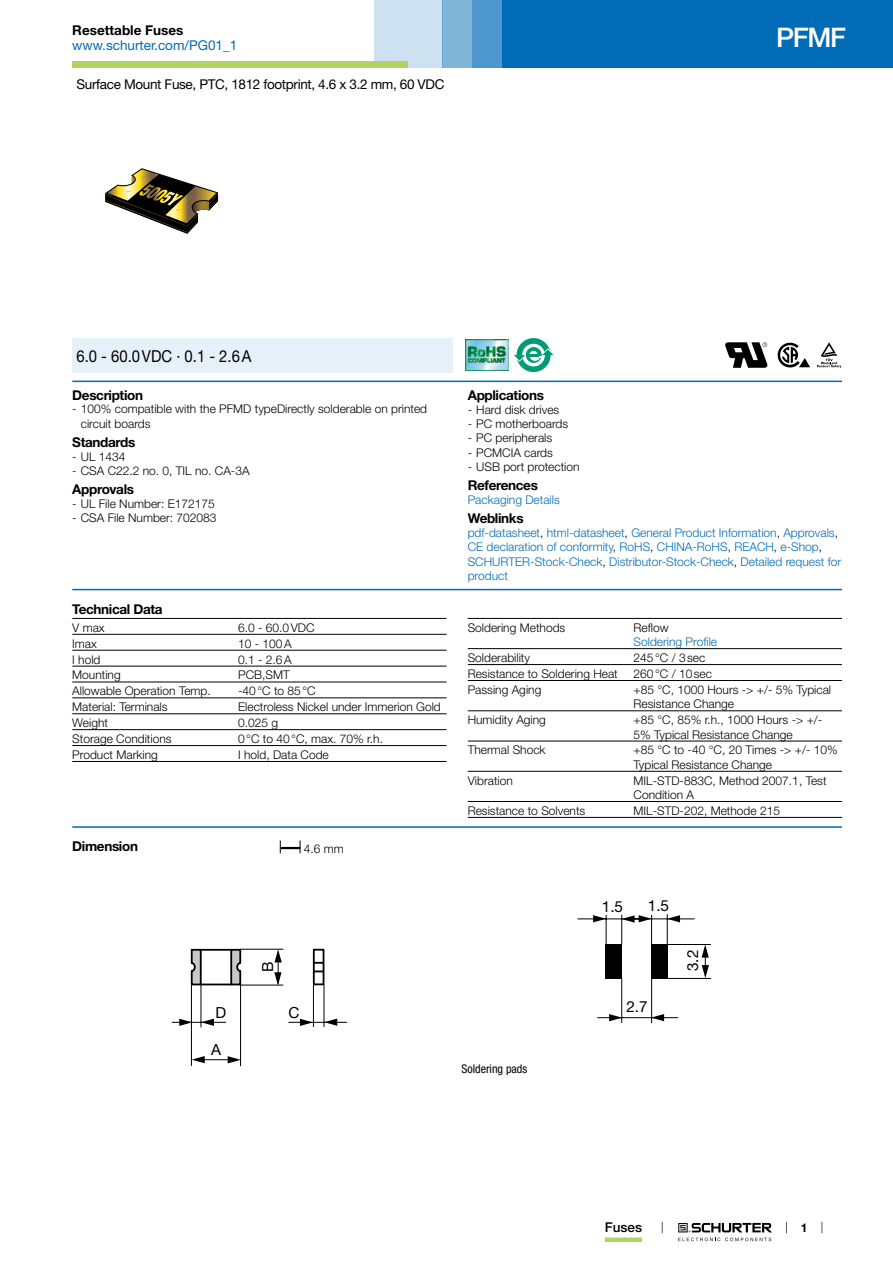
<style>
.page{position:relative;width:893px;height:1263px;background:#fff}
.page>*{position:absolute;margin:0;border:0;box-sizing:border-box;transform-origin:0 0}
.t1{font:500 27px "Helvetica Neue LT";color:#fff}
.t2{font:16.5px "Helvetica Neue LT";color:#000;scale:.9 1}
.t3{font:15.3px "Helvetica Neue LT";color:#000}
.t4{font:700 13.5px "Helvetica Neue LT";letter-spacing:-.025em;color:#000}
.t5{font:13.5px "Helvetica Neue LT";letter-spacing:-.025em;color:#000}
.t6{font:13.5px "Helvetica Neue LT";color:#006bb6}
.t7{font:700 13.5px "Helvetica Neue LT";color:#000}
.t8{font:500 13.5px "Helvetica Neue LT";color:#000}
.t9{font:300 12px/14.4px "Helvetica Neue LT";color:#000}
.t10{font:300 12px/14.4px "Helvetica Neue LT";color:#006bb6}
.t11{font:condensed 12px "Helvetica Neue LT";color:#000}
.t12{font:700 12px "Helvetica Neue LT";color:#000}
.s1{color:#000}
</style>
<div class="page">
<svg style="left:678px;top:1223px;width:94px;height:18px"></svg>
<div style="left:502px;top:0;width:391px;height:68px;background:#006bb6"></div>
<div style="left:442px;top:0;width:30px;height:68px;background:#80b5da"></div>
<div style="left:472px;top:0;width:30px;height:68px;background:#4d97cc"></div>
<div style="left:374px;top:0;width:68px;height:68px;background:#cde1f0"></div>
<div style="left:72px;top:62px;width:336px;height:6px;background:#b0d361"></div>
<div style="left:605px;top:1237px;width:37px;height:5px;background:#b0d361"></div>
<svg style="left:105px;top:168px;width:113px;height:66px"></svg>
<img style="left:466px;top:339px;width:42px;height:32px">
<svg style="left:517px;top:338px;width:34px;height:34px"></svg>
<svg style="left:522px;top:344px;width:23px;height:22px"></svg>
<svg style="left:514px;top:347px;width:40px;height:15px"></svg>
<svg style="left:725px;top:342px;width:42px;height:26px"></svg>
<svg style="left:777px;top:342px;width:24px;height:26px"></svg>
<svg style="left:778px;top:343px;width:32px;height:24px"></svg>
<svg style="left:817px;top:342px;width:24px;height:26px"></svg>
<div style="left:72px;top:338px;width:381px;height:34px;background:#e6f0f8"></div>
<hr style="left:72px;top:381px;width:770px;height:1px;background:#006bb6">
<hr style="left:72px;top:589px;width:770px;height:1px;background:#006bb6">
<hr style="left:72px;top:618px;width:374px;height:1px;background:#000">
<hr style="left:72px;top:634px;width:374px;height:1px;background:#000">
<hr style="left:72px;top:650px;width:374px;height:1px;background:#000">
<hr style="left:72px;top:666px;width:374px;height:1px;background:#000">
<hr style="left:72px;top:682px;width:374px;height:1px;background:#000">
<hr style="left:72px;top:697px;width:374px;height:1px;background:#000">
<hr style="left:72px;top:713px;width:374px;height:1px;background:#000">
<hr style="left:72px;top:729px;width:374px;height:1px;background:#000">
<hr style="left:72px;top:745px;width:374px;height:1px;background:#000">
<hr style="left:72px;top:761px;width:374px;height:1px;background:#000">
<hr style="left:468px;top:618px;width:374px;height:1px;background:#000">
<hr style="left:468px;top:648px;width:374px;height:1px;background:#000">
<hr style="left:468px;top:664px;width:374px;height:1px;background:#000">
<hr style="left:468px;top:680px;width:374px;height:1px;background:#000">
<hr style="left:468px;top:710px;width:374px;height:1px;background:#000">
<hr style="left:468px;top:741px;width:374px;height:1px;background:#000">
<hr style="left:468px;top:771px;width:374px;height:1px;background:#000">
<hr style="left:468px;top:801px;width:374px;height:1px;background:#000">
<hr style="left:468px;top:817px;width:374px;height:1px;background:#000">
<hr style="left:72px;top:826px;width:770px;height:2px;background:#006bb6">
<svg style="left:280px;top:840px;width:21px;height:13px"></svg>
<hr style="left:172px;top:1022px;width:54px;height:1px;background:#000">
<hr style="left:195px;top:1059px;width:37px;height:1px;background:#000">
<hr style="left:240px;top:984px;width:1px;height:82px;background:#000">
<hr style="left:289px;top:1022px;width:58px;height:1px;background:#000">
<hr style="left:324px;top:985px;width:1px;height:42px;background:#000">
<hr style="left:313px;top:985px;width:1px;height:41px;background:#000">
<hr style="left:201px;top:985px;width:1px;height:42px;background:#000">
<hr style="left:191px;top:985px;width:1px;height:80px;background:#000">
<svg style="left:192px;top:1056px;width:13px;height:7px"></svg>
<svg style="left:324px;top:1018px;width:13px;height:8px"></svg>
<svg style="left:300px;top:1019px;width:13px;height:7px"></svg>
<svg style="left:201px;top:1019px;width:13px;height:7px"></svg>
<svg style="left:179px;top:1019px;width:13px;height:7px"></svg>
<svg style="left:228px;top:1056px;width:13px;height:7px"></svg>
<svg style="left:190px;top:948px;width:135px;height:38px"></svg>
<div style="left:606px;top:944px;width:16px;height:35px;background:#000"></div>
<div style="left:651px;top:944px;width:17px;height:35px;background:#000"></div>
<hr style="left:665px;top:944px;width:46px;height:1px;background:#000">
<hr style="left:667px;top:978px;width:44px;height:1px;background:#000">
<hr style="left:621px;top:978px;width:1px;height:45px;background:#000">
<hr style="left:651px;top:978px;width:1px;height:45px;background:#000">
<hr style="left:598px;top:1017px;width:80px;height:1px;background:#000">
<hr style="left:606px;top:915px;width:1px;height:30px;background:#000">
<hr style="left:578px;top:918px;width:61px;height:1px;background:#000">
<hr style="left:667px;top:914px;width:1px;height:30px;background:#000">
<hr style="left:635px;top:918px;width:59px;height:1px;background:#000">
<svg style="left:651px;top:1014px;width:13px;height:7px"></svg>
<svg style="left:609px;top:1014px;width:13px;height:7px"></svg>
<svg style="left:702px;top:945px;width:7px;height:33px"></svg>
<svg style="left:593px;top:915px;width:13px;height:7px"></svg>
<svg style="left:667px;top:915px;width:13px;height:7px"></svg>
<svg style="left:621px;top:915px;width:31px;height:29px"></svg>
<p class="t7" style="left:72px;top:22px;width:113px">Resettable Fuses</p>
<p class="t6" style="left:72px;top:37px;width:166px">www.schurter.com/PG01_1</p>
<p class="t5" style="left:77px;top:76px;width:369px">Surface Mount Fuse, PTC, 1812 footprint, 4.6 x 3.2 mm, 60 VDC</p>
<h1 class="t1" style="left:776px;top:21px;width:71px">PFMF</h1>
<h2 class="t2" style="left:77px;top:346px;width:196px">6.0 - 60.0VDC · 0.1 - 2.6A</h2>
<p class="t4" style="left:72px;top:386px;width:72px">Description</p>
<p class="t9" style="left:81px;top:402px;width:348px;text-indent:-9px">- 100% compatible with the PFMD typeDirectly solderable on printed circuit boards</p>
<p class="t4" style="left:72px;top:434px;width:65px">Standards</p>
<p class="t9" style="left:72px;top:449px;width:55px">- UL 1434</p>
<p class="t9" style="left:72px;top:463px;width:179px">- CSA C22.2 no. 0, TIL no. CA-3A</p>
<p class="t4" style="left:72px;top:481px;width:63px">Approvals</p>
<p class="t9" style="left:72px;top:496px;width:144px">- UL File Number: E172175</p>
<p class="t9" style="left:72px;top:510px;width:146px">- CSA File Number: 702083</p>
<p class="t4" style="left:72px;top:600px;width:92px">Technical Data</p>
<p class="t9" style="left:72px;top:620px;width:34px">V max</p>
<p class="t9" style="left:238px;top:620px;width:78px">6.0 - 60.0VDC</p>
<p class="t9" style="left:72px;top:636px;width:26px">Imax</p>
<p class="t9" style="left:238px;top:636px;width:55px">10 - 100A</p>
<p class="t9" style="left:72px;top:652px;width:30px">I hold</p>
<p class="t9" style="left:238px;top:652px;width:55px">0.1 - 2.6A</p>
<p class="t9" style="left:72px;top:668px;width:50px">Mounting</p>
<p class="t9" style="left:238px;top:668px;width:53px">PCB,SMT</p>
<p class="t9" style="left:72px;top:684px;width:140px">Allowable Operation Temp.</p>
<p class="t9" style="left:238px;top:684px;width:79px">-40°C to 85°C</p>
<p class="t9" style="left:72px;top:699px;width:97px">Material: Terminals</p>
<p class="t9" style="left:238px;top:699px;width:204px">Electroless Nickel under Immerion Gold</p>
<p class="t9" style="left:72px;top:715px;width:37px">Weight</p>
<p class="t9" style="left:238px;top:715px;width:42px">0.025 g</p>
<p class="t9" style="left:72px;top:731px;width:101px">Storage Conditions</p>
<p class="t9" style="left:238px;top:731px;width:146px">0°C to 40°C, max. 70% r.h.</p>
<p class="t9" style="left:72px;top:747px;width:87px">Product Marking</p>
<p class="t9" style="left:238px;top:747px;width:92px">I hold, Data Code</p>
<p class="t4" style="left:72px;top:838px;width:67px">Dimension</p>
<p class="t9" style="left:304px;top:841px;width:42px">4.6 mm</p>
<p class="t3" style="left:258px;top:972px;width:12px;rotate:-90deg">B</p>
<p class="t3" style="left:216px;top:1003px;width:12px">D</p>
<p class="t3" style="left:288px;top:1003px;width:13px">C</p>
<p class="t3" style="left:211px;top:1040px;width:11px">A</p>
<p class="t4" style="left:468px;top:387px;width:78px">Applications</p>
<p class="t9" style="left:468px;top:402px;width:93px">- Hard disk drives</p>
<p class="t9" style="left:468px;top:416px;width:102px">- PC motherboards</p>
<p class="t9" style="left:468px;top:431px;width:86px">- PC peripherals</p>
<p class="t9" style="left:468px;top:445px;width:87px">- PCMCIA cards</p>
<p class="t9" style="left:468px;top:460px;width:113px">- USB port protection</p>
<p class="t4" style="left:468px;top:477px;width:72px">References</p>
<p class="t10" style="left:468px;top:492px;width:94px">Packaging Details</p>
<p class="t4" style="left:468px;top:510px;width:57px">Weblinks</p>
<p class="t10" style="left:468px;top:525px;width:375px">pdf-datasheet<span class="s1">,</span> html-datasheet<span class="s1">,</span> General Product Information<span class="s1">,</span> Approvals<span class="s1">, </span>CE declaration of conformity<span class="s1">,</span> RoHS<span class="s1">,</span> CHINA-RoHS<span class="s1">,</span> REACH<span class="s1">,</span> e-Shop<span class="s1">, </span>SCHURTER-Stock-Check<span class="s1">,</span> Distributor-Stock-Check<span class="s1">,</span> Detailed request for product</p>
<p class="t9" style="left:468px;top:620px;width:99px">Soldering Methods</p>
<p class="t9" style="left:634px;top:620px;width:37px">Reflow</p>
<p class="t10" style="left:634px;top:634px;width:85px">Soldering Profile</p>
<p class="t9" style="left:468px;top:650px;width:64px">Solderability</p>
<p class="t9" style="left:634px;top:650px;width:73px">245°C / 3sec</p>
<p class="t9" style="left:468px;top:666px;width:152px">Resistance to Soldering Heat</p>
<p class="t9" style="left:634px;top:666px;width:80px">260°C / 10sec</p>
<p class="t9" style="left:468px;top:682px;width:75px">Passing Aging</p>
<p class="t9" style="left:634px;top:682px;width:199px">+85 °C, 1000 Hours -&gt; +/- 5% Typical<br>Resistance Change</p>
<p class="t9" style="left:468px;top:712px;width:80px">Humidity Aging</p>
<p class="t9" style="left:634px;top:712px;width:190px">+85 °C, 85% r.h., 1000 Hours -&gt; +/-<br>5% Typical Resistance Change</p>
<p class="t9" style="left:468px;top:743px;width:79px">Thermal Shock</p>
<p class="t9" style="left:634px;top:743px;width:206px">+85 °C to -40 °C, 20 Times -&gt; +/- 10%<br>Typical Resistance Change</p>
<p class="t9" style="left:468px;top:773px;width:47px">Vibration</p>
<p class="t9" style="left:634px;top:773px;width:194px">MIL-STD-883C, Method 2007.1, Test<br>Condition A</p>
<p class="t9" style="left:468px;top:803px;width:119px">Resistance to Solvents</p>
<p class="t9" style="left:634px;top:803px;width:148px">MIL-STD-202, Methode 215</p>
<p class="t11" style="left:461px;top:1062px;width:67px">Soldering pads</p>
<p class="t3" style="left:602px;top:897px;width:23px">1.5</p>
<p class="t3" style="left:648px;top:897px;width:23px">1.5</p>
<p class="t3" style="left:626px;top:997px;width:23px">2.7</p>
<p class="t3" style="left:683px;top:971px;width:23px;rotate:-90deg">3.2</p>
<p class="t8" style="left:605px;top:1219px;width:39px">Fuses</p>
<p class="t12" style="left:801px;top:1220px;width:8px">1</p>
</div>
